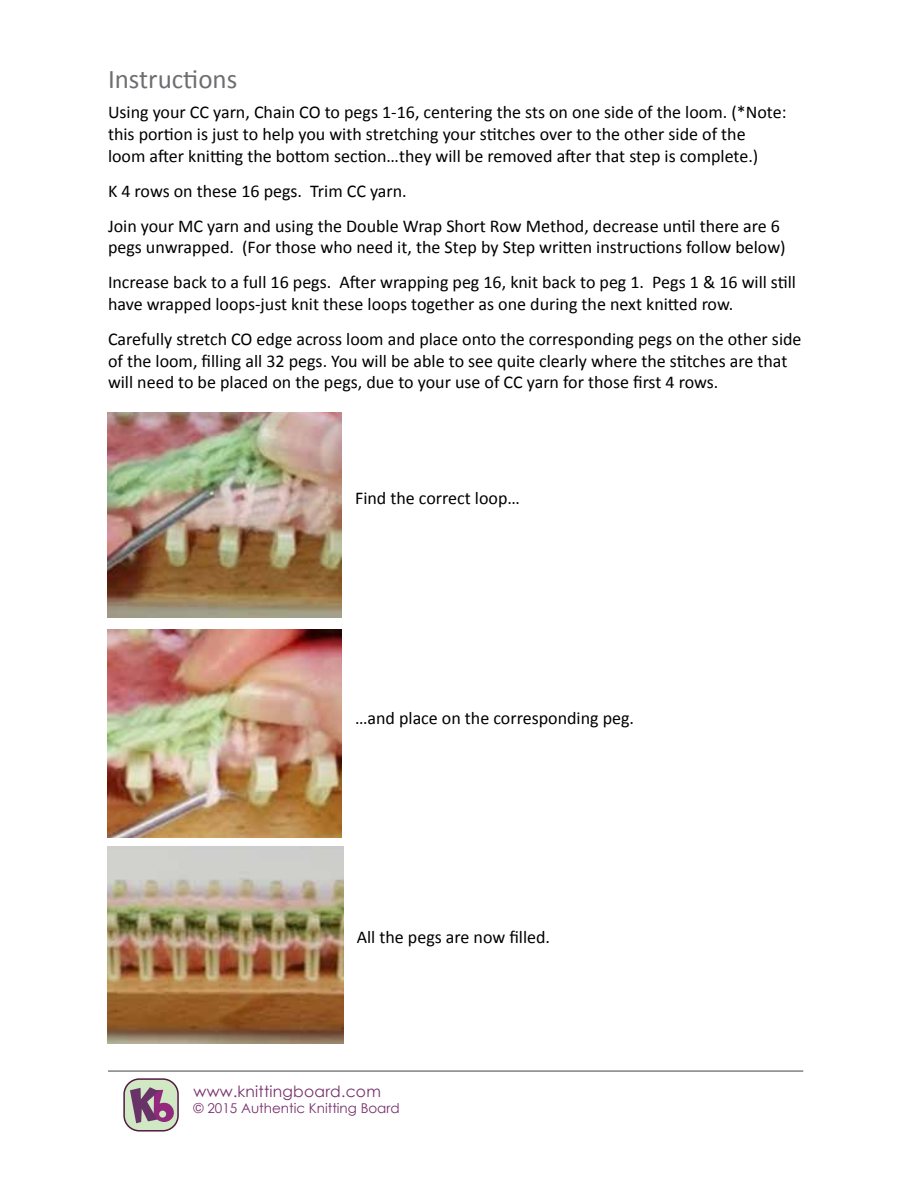
<style>
.page{position:relative;width:918px;height:1188px;background:#fff}
.page>*{position:absolute;margin:0;border:0;box-sizing:border-box;transform-origin:0 0}
.t1{font:27px "Calibri";color:#6d6e71}
.t2{font:18px/21.6px "Calibri";color:#000}
.t3{font:15.6px "Century Gothic";letter-spacing:.015em;color:#77306e}
.t4{font:13.5px "Century Gothic";color:#77306e}
</style>
<div class="page">
<div style="left:124px;top:1079px;width:54px;height:52px;background:#d1e8c5;border-radius:15px"></div>
<div style="left:123px;top:1078px;width:56px;height:54px;border:2px solid #521a43;border-radius:15px"></div>
<svg style="left:130px;top:1087px;width:47px;height:39px"></svg>
<hr style="left:108px;top:1070px;width:695px;height:2px;background:#808285">
<img style="left:108px;top:413px;width:233px;height:205px">
<img style="left:108px;top:630px;width:234px;height:207px">
<img style="left:108px;top:847px;width:235px;height:196px">
<h1 class="t1" style="left:108px;top:62px;width:131px">Instructions</h1>
<p class="t2" style="left:108px;top:102px;width:680px">Using your CC yarn, Chain CO to pegs 1-16, centering the sts on one side of the loom. (*Note: this portion is just to help you with stretching your stitches over to the other side of the loom after knitting the bottom section…they will be removed after that step is complete.)</p>
<p class="t2" style="left:108px;top:173px;width:674px;line-height:35.1px">K 4 rows on these 16 pegs. Trim CC yarn.<br>Join your MC yarn and using the Double Wrap Short Row Method, decrease until there are 6</p>
<p class="t2" style="left:108px;top:230px;width:690px;line-height:35.1px">pegs unwrapped. (For those who need it, the Step by Step written instructions follow below)<br>Increase back to a full 16 pegs. After wrapping peg 16, knit back to peg 1. Pegs 1 &amp; 16 will still</p>
<p class="t2" style="left:108px;top:287px;width:695px;line-height:35.1px">have wrapped loops-just knit these loops together as one during the next knitted row.<br>Carefully stretch CO edge across loom and place onto the corresponding pegs on the other side</p>
<p class="t2" style="left:108px;top:350px;width:681px">of the loom, filling all 32 pegs. You will be able to see quite clearly where the stitches are that will need to be placed on the pegs, due to your use of CC yarn for those first 4 rows.</p>
<p class="t2" style="left:355px;top:487px;width:166px">Find the correct loop…</p>
<p class="t2" style="left:355px;top:707px;width:281px">…and place on the corresponding peg.</p>
<p class="t2" style="left:357px;top:927px;width:195px">All the pegs are now filled.</p>
<p class="t3" style="left:194px;top:1080px;width:189px">www.knittingboard.com</p>
<p class="t4" style="left:194px;top:1099px;width:208px">© 2015 Authentic Knitting Board</p>
</div>
